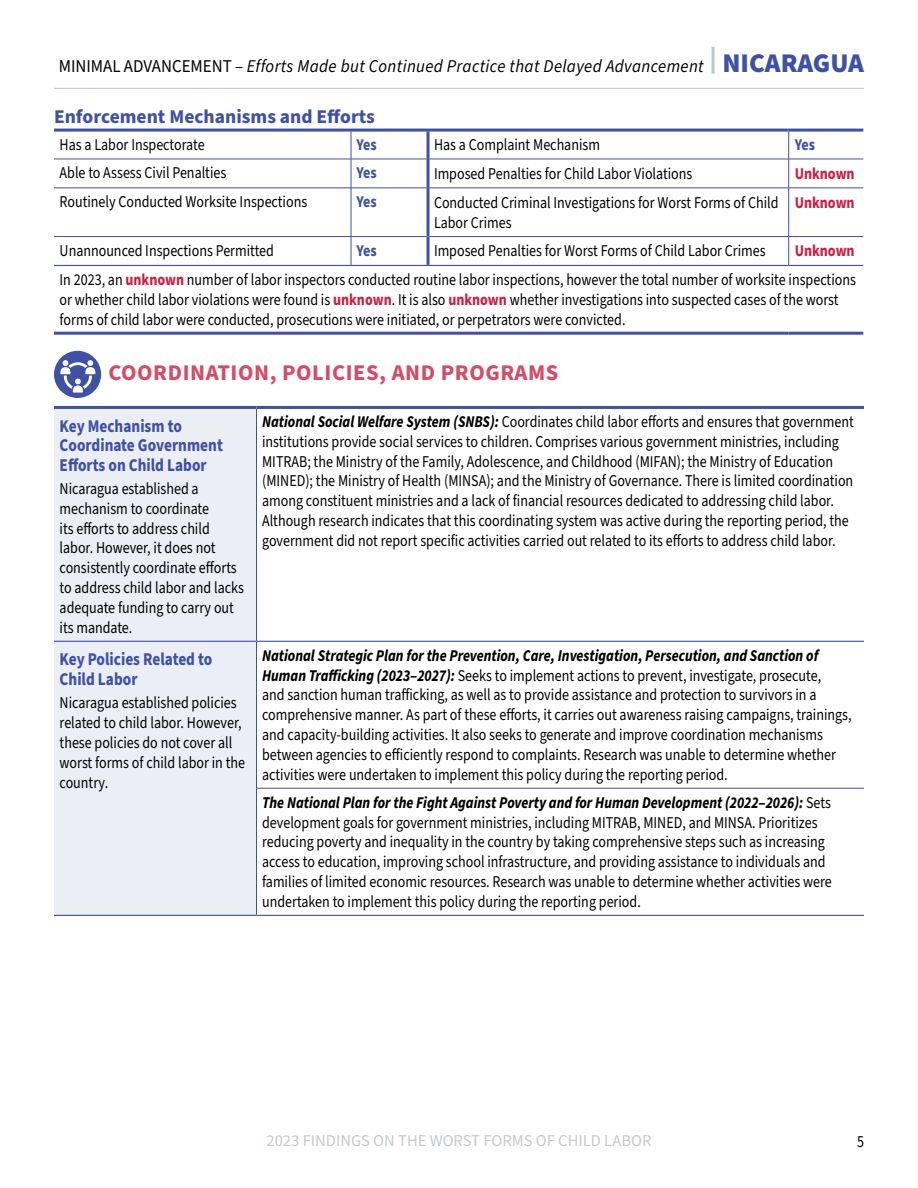
<style>
.page{position:relative;width:918px;height:1188px;background:#fff}
.page>*{position:absolute;margin:0;border:0;box-sizing:border-box;transform-origin:0 0}
.H1-HEADING_1{font:700 22.5px "Source Sans Pro";letter-spacing:.025em;color:#d54c67}
.H2-HEADING_2{font:700 19.5px "Source Sans Pro";color:#3f51a3}
.H3-HEADING_3{font:700 18px/19.5px "Source Sans Pro";color:#3f51a3;scale:.85 1}
.t1{font:italic 18px "Source Sans Pro";letter-spacing:.02em;color:#000;scale:.94 1}
.t2{font:16.5px/19.8px "Source Sans Pro";color:#000;scale:.85 1}
.t3{font:16.5px "Source Sans Pro";color:#c0cacc}
.t4{font:700 16.5px "Source Sans Pro";color:#ca1f41;scale:.85 1}
.t5{font:700 16.5px "Source Sans Pro";letter-spacing:-.03em;color:#3f51a3;scale:.85 1}
.s1{font-style:normal}
.s2{font-weight:900;font-style:normal;font-size:27px;color:#3f51a3}
.s3{font-weight:700;color:#ca1f41}
.s4{font-weight:700;font-style:italic}
</style>
<div class="page">
<hr style="left:54px;top:88px;width:810px;height:1px;background:#c0cacc">
<hr style="left:54px;top:159px;width:297px;height:1px;background:#3f51a3">
<hr style="left:351px;top:159px;width:76px;height:1px;background:#3f51a3">
<svg style="left:351px;top:132px;width:1px;height:56px"></svg>
<hr style="left:430px;top:159px;width:359px;height:1px;background:#3f51a3">
<hr style="left:789px;top:159px;width:74px;height:1px;background:#3f51a3">
<svg style="left:788px;top:132px;width:1px;height:56px"></svg>
<hr style="left:54px;top:188px;width:297px;height:1px;background:#3f51a3">
<hr style="left:351px;top:188px;width:76px;height:1px;background:#3f51a3">
<hr style="left:351px;top:188px;width:1px;height:48px;background:#3f51a3">
<hr style="left:430px;top:188px;width:359px;height:1px;background:#3f51a3">
<hr style="left:789px;top:188px;width:74px;height:1px;background:#3f51a3">
<hr style="left:788px;top:188px;width:1px;height:48px;background:#3f51a3">
<hr style="left:54px;top:236px;width:297px;height:1px;background:#3f51a3">
<hr style="left:351px;top:236px;width:76px;height:1px;background:#3f51a3">
<svg style="left:351px;top:237px;width:1px;height:28px"></svg>
<hr style="left:430px;top:236px;width:359px;height:1px;background:#3f51a3">
<hr style="left:789px;top:236px;width:74px;height:1px;background:#3f51a3">
<svg style="left:788px;top:237px;width:1px;height:28px"></svg>
<hr style="left:54px;top:129px;width:297px;height:3px;background:#3f51a3">
<hr style="left:351px;top:129px;width:77px;height:3px;background:#3f51a3">
<hr style="left:428px;top:129px;width:361px;height:3px;background:#3f51a3">
<hr style="left:789px;top:129px;width:74px;height:3px;background:#3f51a3">
<hr style="left:54px;top:332px;width:297px;height:3px;background:#3f51a3">
<hr style="left:351px;top:332px;width:77px;height:3px;background:#3f51a3">
<hr style="left:428px;top:332px;width:361px;height:3px;background:#3f51a3">
<hr style="left:789px;top:332px;width:74px;height:3px;background:#3f51a3">
<hr style="left:54px;top:265px;width:297px;height:1px;background:#3f51a3">
<hr style="left:351px;top:265px;width:77px;height:1px;background:#3f51a3">
<hr style="left:428px;top:265px;width:361px;height:1px;background:#3f51a3">
<hr style="left:789px;top:265px;width:74px;height:1px;background:#3f51a3">
<hr style="left:427px;top:132px;width:3px;height:27px;background:#3f51a3">
<hr style="left:427px;top:159px;width:3px;height:29px;background:#3f51a3">
<hr style="left:427px;top:188px;width:3px;height:49px;background:#3f51a3">
<hr style="left:427px;top:237px;width:3px;height:28px;background:#3f51a3">
<div style="left:54px;top:351px;width:47px;height:47px;background:#3f51a3;border-radius:50%"></div>
<svg style="left:60px;top:360px;width:35px;height:33px"></svg>
<div style="left:54px;top:409px;width:202px;height:506px;background:#eceef6"></div>
<hr style="left:256px;top:409px;width:1px;height:232px;background:#3f51a3">
<hr style="left:256px;top:642px;width:1px;height:146px;background:#3f51a3">
<hr style="left:256px;top:788px;width:608px;height:1px;background:#3f51a3">
<hr style="left:256px;top:788px;width:1px;height:127px;background:#3f51a3">
<hr style="left:54px;top:915px;width:202px;height:1px;background:#3f51a3">
<hr style="left:256px;top:915px;width:608px;height:1px;background:#3f51a3">
<hr style="left:54px;top:641px;width:202px;height:1px;background:#3f51a3">
<hr style="left:256px;top:641px;width:608px;height:1px;background:#3f51a3">
<hr style="left:54px;top:406px;width:202px;height:3px;background:#3f51a3">
<hr style="left:256px;top:406px;width:608px;height:3px;background:#3f51a3">
<p class="t1" style="left:59px;top:54px;width:858px"><span class="s1">MINIMAL ADVANCEMENT –</span> Efforts Made but Continued Practice that Delayed Advancement <sup>|</sup> <span class="s2">NICARAGUA</span></p>
<p class="H2-HEADING_2" style="left:54px;top:103px;width:322px">Enforcement Mechanisms and Efforts</p>
<p class="t2" style="left:60px;top:135px;width:172px">Has a Labor Inspectorate</p>
<p class="t5" style="left:357px;top:133px;width:25px">Yes</p>
<p class="t2" style="left:434px;top:135px;width:197px">Has a Complaint Mechanism</p>
<p class="t5" style="left:795px;top:133px;width:25px">Yes</p>
<p class="t2" style="left:60px;top:164px;width:198px">Able to Assess Civil Penalties</p>
<p class="t5" style="left:357px;top:162px;width:25px">Yes</p>
<p class="t2" style="left:434px;top:164px;width:306px">Imposed Penalties for Child Labor Violations</p>
<p class="t4" style="left:795px;top:162px;width:72px">Unknown</p>
<p class="t2" style="left:60px;top:193px;width:293px">Routinely Conducted Worksite Inspections</p>
<p class="t5" style="left:357px;top:191px;width:25px">Yes</p>
<p class="t2" style="left:434px;top:193px;width:407px">Conducted Criminal Investigations for Worst Forms of Child<br>Labor Crimes</p>
<p class="t4" style="left:795px;top:191px;width:72px">Unknown</p>
<p class="t2" style="left:60px;top:241px;width:254px">Unannounced Inspections Permitted</p>
<p class="t5" style="left:357px;top:239px;width:25px">Yes</p>
<p class="t2" style="left:434px;top:242px;width:392px">Imposed Penalties for Worst Forms of Child Labor Crimes</p>
<p class="t4" style="left:795px;top:240px;width:72px">Unknown</p>
<p class="t2" style="left:60px;top:270px;width:938px">In 2023, an <span class="s3">unknown</span> number of labor inspectors conducted routine labor inspections, however the total number of worksite inspections or whether child labor violations were found is <span class="s3">unknown</span>. It is also <span class="s3">unknown</span> whether investigations into suspected cases of the worst forms of child labor were conducted, prosecutions were initiated, or perpetrators were convicted.</p>
<p class="H1-HEADING_1" style="left:108px;top:357px;width:452px">COORDINATION, POLICIES, AND PROGRAMS</p>
<p class="H3-HEADING_3" style="left:60px;top:416px;width:194px">Key Mechanism to<br>Coordinate Government<br>Efforts on Child Labor</p>
<p class="t2" style="left:60px;top:479px;width:218px">Nicaragua established a mechanism to coordinate<br>its efforts to address child labor. However, it does not consistently coordinate efforts to address child labor and lacks adequate funding to carry out its mandate.</p>
<p class="t2" style="left:262px;top:412px;width:698px"><span class="s4">National Social Welfare System (SNBS):</span> Coordinates child labor efforts and ensures that government institutions provide social services to children. Comprises various government ministries, including MITRAB; the Ministry of the Family, Adolescence, and Childhood (MIFAN); the Ministry of Education (MINED); the Ministry of Health (MINSA); and the Ministry of Governance. There is limited coordination among constituent ministries and a lack of financial resources dedicated to addressing child labor.<br>Although research indicates that this coordinating system was active during the reporting period, the government did not report specific activities carried out related to its efforts to address child labor.</p>
<p class="H3-HEADING_3" style="left:60px;top:650px;width:181px">Key Policies Related to<br>Child Labor</p>
<p class="t2" style="left:60px;top:694px;width:220px">Nicaragua established policies related to child labor. However, these policies do not cover all worst forms of child labor in the country.</p>
<p class="t2" style="left:262px;top:646px;width:695px"><span class="s4">National Strategic Plan for the Prevention, Care, Investigation, Persecution, and Sanction of Human Trafficking (2023‒2027):</span> Seeks to implement actions to prevent, investigate, prosecute,<br>and sanction human trafficking, as well as to provide assistance and protection to survivors in a comprehensive manner. As part of these efforts, it carries out awareness raising campaigns, trainings, and capacity-building activities. It also seeks to generate and improve coordination mechanisms between agencies to efficiently respond to complaints. Research was unable to determine whether activities were undertaken to implement this policy during the reporting period.</p>
<p class="t2" style="left:262px;top:793px;width:672px"><span class="s4">The National Plan for the Fight Against Poverty and for Human Development (2022‒2026):</span> Sets development goals for government ministries, including MITRAB, MINED, and MINSA. Prioritizes reducing poverty and inequality in the country by taking comprehensive steps such as increasing access to education, improving school infrastructure, and providing assistance to individuals and families of limited economic resources. Research was unable to determine whether activities were undertaken to implement this policy during the reporting period.</p>
<p class="t3" style="left:267px;top:1130px;width:386px">2023 FINDINGS ON THE WORST FORMS OF CHILD LABOR</p>
<p class="t2" style="left:857px;top:1132px;width:10px">5</p>
</div>
